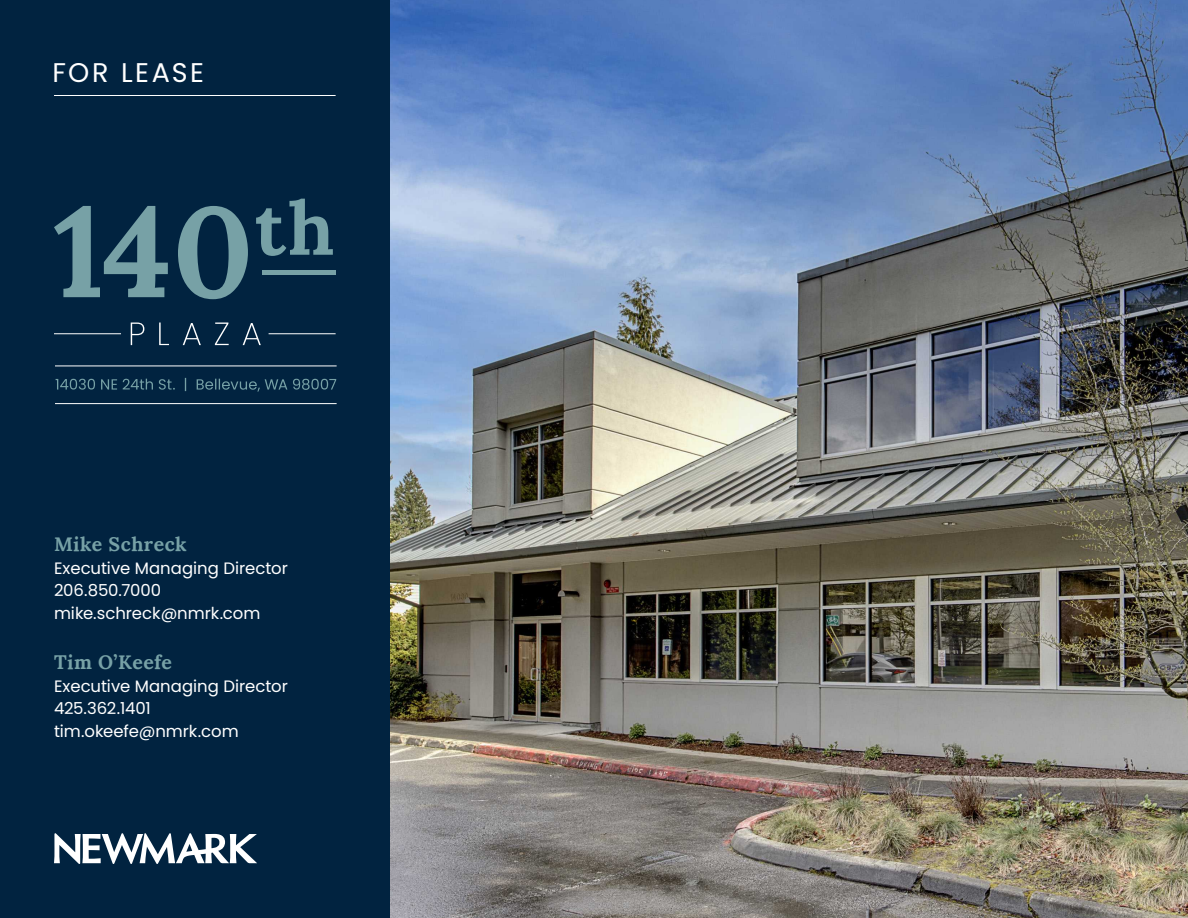
<style>
.page{position:relative;width:1188px;height:918px;background:#fff}
.page>*{position:absolute;margin:0;border:0;box-sizing:border-box;transform-origin:0 0}
.t1{font:27px "Poppins";letter-spacing:.095em;color:#fff}
.Text_9_12_Univ{font:700 19.5px "Lora";letter-spacing:.025em;color:#77a1a6}
.Text_9_12_Univ-2{font:16.5px/22.5px "Poppins";color:#fff}
.Text_9_12_Univ-3{font:16.5px "Poppins";letter-spacing:-.02em;color:#fff}
</style>
<div class="page">
<img style="left:390px;top:0;width:798px;height:918px">
<div style="left:0;top:0;width:390px;height:918px;background:#012340"></div>
<svg style="left:54px;top:833px;width:203px;height:31px"></svg>
<svg style="left:56px;top:378px;width:280px;height:14px"></svg>
<hr style="left:55px;top:366px;width:282px;height:1px;background:#fff">
<hr style="left:55px;top:403px;width:282px;height:1px;background:#fff">
<hr style="left:54px;top:95px;width:282px;height:1px;background:#fff">
<hr style="left:54px;top:334px;width:67px;height:1px;background:#fff">
<hr style="left:269px;top:334px;width:67px;height:1px;background:#fff">
<svg style="left:54px;top:199px;width:279px;height:100px"></svg>
<svg style="left:131px;top:323px;width:130px;height:22px"></svg>
<hr style="left:262px;top:271px;width:73px;height:4px;background:#77a1a6">
<p class="t1" style="left:53px;top:57px;width:153px">FOR LEASE</p>
<p class="Text_9_12_Univ" style="left:54px;top:528px;width:134px">Mike Schreck</p>
<p class="Text_9_12_Univ-2" style="left:54px;top:557px;width:235px">Executive Managing Director<br>206.850.7000</p>
<p class="Text_9_12_Univ-2" style="left:54px;top:602px;width:208px">mike.schreck@nmrk.com</p>
<p class="Text_9_12_Univ" style="left:54px;top:646px;width:120px">Tim O’Keefe</p>
<p class="Text_9_12_Univ-2" style="left:54px;top:675px;width:235px">Executive Managing Director</p>
<p class="Text_9_12_Univ-3" style="left:54px;top:699px;width:98px">425.362.1401</p>
<p class="Text_9_12_Univ-2" style="left:54px;top:720px;width:186px">tim.okeefe@nmrk.com</p>
</div>
